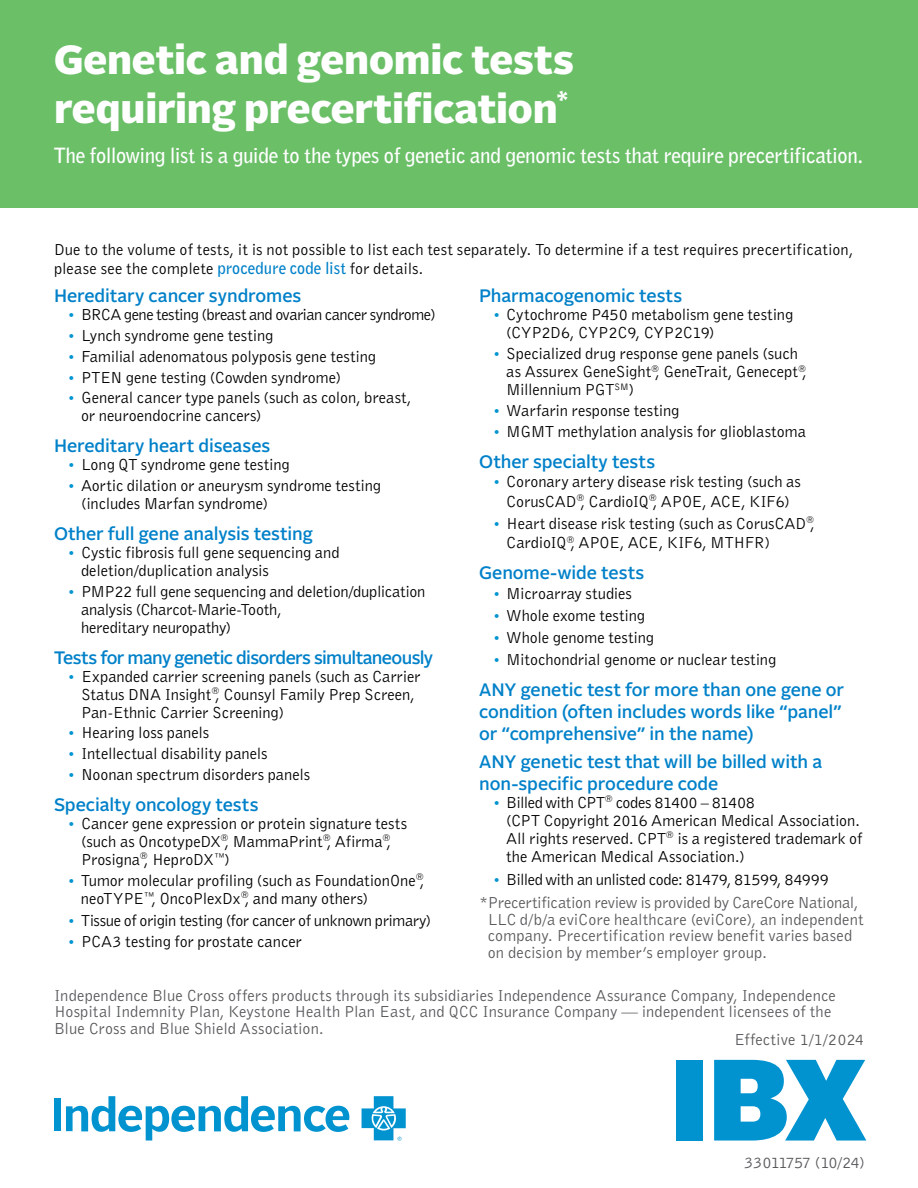
<style>
.page{position:relative;width:918px;height:1188px;background:#fff}
.page>*{position:absolute;margin:0;border:0;box-sizing:border-box;transform-origin:0 0}
.t1{font:900 115.2px "Alrightv 2 Normal LP";color:#0093d0}
.t2{font:900 40.5px/48.6px "Alrightv 2 Normal LP";letter-spacing:-.005em;color:#fff}
.t3{font:700 21px "Bell Gothic";letter-spacing:-.01em;color:#fff}
.t4{font:500 18px/21.6px "Alrightv 2 Normal LP";letter-spacing:-.005em;color:#0081c9;text-align:justify}
.t5{font:500 18px "Alrightv 2 Normal LP";letter-spacing:-.035em;color:#0081c9}
.t6{font:16.5px/18px "Bell Gothic";letter-spacing:-.005em;color:#000}
.t7{font:16.5px/16.5px "Bell Gothic";letter-spacing:.005em;color:#58595b}
.t8{font:16.5px/23.2px "Bell Gothic";letter-spacing:-.02em;color:#58595b}
.t9{font:16.5px "Bell Gothic";letter-spacing:-.025em;color:#000}
.t10{font:16.5px "Bell Gothic";letter-spacing:-.035em;color:#000}
.t11{font:16.5px "Bell Gothic";letter-spacing:-.055em;color:#58595b}
.s1{font-weight:700;color:#0081c9}
.s2{font-size:13.5px;color:#0093d0}
.s3{color:#000}
</style>
<div class="page">
<div style="left:0;top:0;width:918px;height:207px;background:#6abf67"></div>
<div style="left:54px;top:1099px;width:7px;height:32px;background:#0093d0"></div>
<svg style="left:66px;top:1096px;width:283px;height:45px"></svg>
<svg style="left:362px;top:1096px;width:44px;height:45px"></svg>
<h2 class="t2" style="left:54px;top:33px;width:521px">Genetic and genomic tests requiring precertification<sup>*</sup></h2>
<p class="t3" style="left:54px;top:141px;width:811px">The following list is a guide to the types of genetic and genomic tests that require precertification.</p>
<p class="t6" style="left:54px;top:239px;width:801px;line-height:19.5px">Due to the volume of tests, it is not possible to list each test separately. To determine if a test requires precertification, please see the complete <span class="s1">procedure code list</span> for details.</p>
<p class="t4" style="left:54px;top:284px;width:249px">Hereditary cancer syndromes</p>
<p class="t10" style="left:68px;top:304px;width:370px"><span class="s2">•</span> BRCA gene testing (breast and ovarian cancer syndrome)</p>
<p class="t6" style="left:68px;top:326px;width:208px"><span class="s2">•</span> Lynch syndrome gene testing</p>
<p class="t6" style="left:68px;top:347px;width:310px"><span class="s2">•</span> Familial adenomatous polyposis gene testing</p>
<p class="t6" style="left:68px;top:368px;width:275px"><span class="s2">•</span> PTEN gene testing (Cowden syndrome)</p>
<p class="t6" style="left:81px;top:388px;width:332px;text-indent:-14px"><span class="s2">•</span> General cancer type panels (such as colon, breast, or neuroendocrine cancers)</p>
<p class="t4" style="left:54px;top:434px;width:218px">Hereditary heart diseases</p>
<p class="t6" style="left:68px;top:455px;width:224px"><span class="s2">•</span> Long QT syndrome gene testing</p>
<p class="t6" style="left:81px;top:476px;width:302px;text-indent:-14px"><span class="s2">•</span> Aortic dilation or aneurysm syndrome testing (includes Marfan syndrome)</p>
<p class="t4" style="left:54px;top:522px;width:260px">Other full gene analysis testing</p>
<p class="t6" style="left:81px;top:543px;width:260px;text-indent:-14px"><span class="s2">•</span> Cystic fibrosis full gene sequencing and deletion/duplication analysis</p>
<p class="t6" style="left:81px;top:582px;width:346px;text-indent:-14px"><span class="s2">•</span> PMP22 full gene sequencing and deletion/duplication analysis (Charcot-Marie-Tooth,<br>hereditary neuropathy)</p>
<p class="t5" style="left:54px;top:645px;width:381px">Tests for many genetic disorders simultaneously</p>
<p class="t6" style="left:81px;top:667px;width:341px;text-indent:-14px"><span class="s2">•</span> Expanded carrier screening panels (such as Carrier<br>Status DNA Insight<sup>®</sup>, Counsyl Family Prep Screen,<br>Pan-Ethnic Carrier Screening)</p>
<p class="t6" style="left:68px;top:724px;width:143px"><span class="s2">•</span> Hearing loss panels</p>
<p class="t6" style="left:68px;top:744px;width:202px"><span class="s2">•</span> Intellectual disability panels</p>
<p class="t6" style="left:68px;top:765px;width:244px"><span class="s2">•</span> Noonan spectrum disorders panels</p>
<p class="t4" style="left:54px;top:793px;width:206px">Specialty oncology tests</p>
<p class="t6" style="left:81px;top:814px;width:328px;text-indent:-14px"><span class="s2">•</span> Cancer gene expression or protein signature tests (such as OncotypeDX<sup>®</sup>, MammaPrint<sup>®</sup>, Afirma<sup>®</sup>,<br>Prosigna<sup>®</sup>, HeproDX™)</p>
<p class="t6" style="left:81px;top:871px;width:345px;text-indent:-13px"><span class="s2">•</span> Tumor molecular profiling (such as FoundationOne<sup>®</sup>, neoTYPE™, OncoPlexDx<sup>®</sup>, and many others)</p>
<p class="t9" style="left:68px;top:910px;width:365px"><span class="s2">•</span> Tissue of origin testing (for cancer of unknown primary)</p>
<p class="t6" style="left:68px;top:932px;width:236px"><span class="s2">•</span> PCA3 testing for prostate cancer</p>
<p class="t4" style="left:479px;top:284px;width:205px">Pharmacogenomic tests</p>
<p class="t6" style="left:506px;top:306px;width:289px;text-indent:-14px"><span class="s2">•</span> Cytochrome P450 metabolism gene testing (CYP2D6, CYP2C9, CYP2C19)</p>
<p class="t6" style="left:506px;top:344px;width:302px;text-indent:-14px"><span class="s2">•</span> Specialized drug response gene panels (such as Assurex GeneSight<sup>®</sup>, GeneTrait, Genecept<sup>®</sup>,<br>Millennium PGT<sup>SM</sup>)</p>
<p class="t6" style="left:493px;top:401px;width:188px"><span class="s2">•</span> Warfarin response testing</p>
<p class="t6" style="left:493px;top:422px;width:315px"><span class="s2">•</span> MGMT methylation analysis for glioblastoma</p>
<p class="t4" style="left:479px;top:449px;width:177px">Other specialty tests</p>
<p class="t6" style="left:493px;top:471px;width:310px;line-height:19.5px;text-align:center"><span class="s2">•</span> Coronary artery disease risk testing (such as<br>CorusCAD<sup>®</sup>, CardioIQ<sup>®</sup>, APOE, ACE, KIF6)</p>
<p class="t6" style="left:506px;top:513px;width:310px;line-height:19.5px;text-indent:-14px"><span class="s2">•</span> Heart disease risk testing (such as CorusCAD<sup>®</sup>,<br>CardioIQ<sup>®</sup>, APOE, ACE, KIF6, MTHFR)</p>
<p class="t4" style="left:479px;top:561px;width:167px">Genome-wide tests</p>
<p class="t6" style="left:493px;top:584px;width:141px"><span class="s2">•</span> Microarray studies</p>
<p class="t6" style="left:493px;top:606px;width:154px"><span class="s2">•</span> Whole exome testing</p>
<p class="t6" style="left:493px;top:628px;width:163px"><span class="s2">•</span> Whole genome testing</p>
<p class="t6" style="left:493px;top:651px;width:285px"><span class="s2">•</span> Mitochondrial genome or nuclear testing</p>
<p class="t4" style="left:479px;top:678px;width:366px">ANY genetic test for more than one gene or condition (often includes words like “panel” or “comprehensive” in the name)</p>
<p class="t4" style="left:479px;top:750px;width:344px">ANY genetic test that will be billed with a non-specific procedure code</p>
<p class="t6" style="left:506px;top:793px;width:358px;text-indent:-13px"><span class="s2">•</span> Billed with CPT<sup>®</sup> codes 81400 – 81408<br>(CPT Copyright 2016 American Medical Association.<br>All rights reserved. CPT<sup>®</sup> is a registered trademark of the American Medical Association.)</p>
<p class="t8" style="left:479px;top:868px;width:381px;text-indent:13px"><span class="s2">•</span> <span class="s3">Billed with an unlisted code: 81479, 81599, 84999 </span>*Precertification review is provided by CareCore National,</p>
<p class="t7" style="left:488px;top:911px;width:377px">LLC d/b/a eviCore healthcare (eviCore), an independent company. Precertification review benefit varies based on decision by member’s employer group.</p>
<p class="t7" style="left:54px;top:987px;width:783px">Independence Blue Cross offers products through its subsidiaries Independence Assurance Company, Independence<br>Hospital Indemnity Plan, Keystone Health Plan East, and QCC Insurance Company — independent licensees of the<br>Blue Cross and Blue Shield Association.</p>
<h1 class="t1" style="left:670px;top:1015px;width:198px">IBX</h1>
<p class="t7" style="left:734px;top:1031px;width:131px">Effective 1/1/2024</p>
<p class="t11" style="left:744px;top:1152px;width:122px">33011757 (10/24)</p>
</div>
